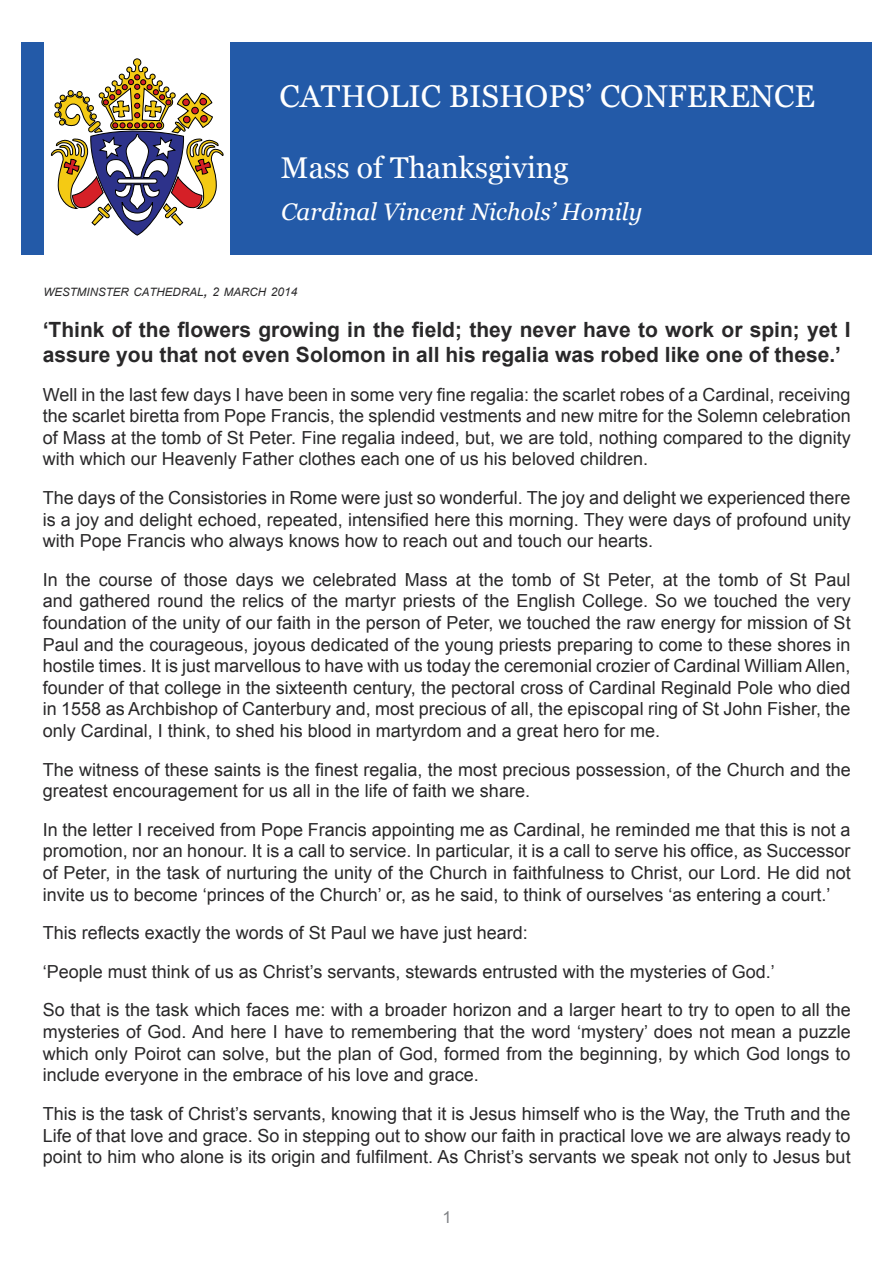
<style>
.page{position:relative;width:893px;height:1263px;background:#fff}
.page>*{position:absolute;margin:0;border:0;box-sizing:border-box;transform-origin:0 0}
.t1{font:31.5px "Georgia";color:#fff}
.t2{font:30px "Georgia";color:#fff}
.t3{font:italic 24px "Georgia";color:#fff}
.t4{font:700 21px/25.2px "Arial";color:#292829}
.t5{font:18px/21.6px "Arial";color:#292829;text-align:justify}
.t6{font:16.5px "Arial";color:#808285}
.t7{font:italic 11.55px "Arial";color:#292829}
.s1{font-size:16.5px}
.s2{font-size:12px}
</style>
<div class="page">
<div style="left:21px;top:43px;width:851px;height:212px;background:#235aa8"></div>
<div style="left:44px;top:37px;width:186px;height:223px;background:#fff"></div>
<svg style="left:51px;top:58px;width:173px;height:178px"></svg>
<h1 class="t1" style="left:280px;top:77px;width:537px">CATHOLIC BISHOPS’ CONFERENCE</h1>
<h2 class="t2" style="left:281px;top:149px;width:289px">Mass of Thanksgiving</h2>
<h3 class="t3" style="left:281px;top:197px;width:362px">Cardinal Vincent Nichols’ Homily</h3>
<p class="t7" style="left:44px;top:284px;width:255px">WESTMINSTER CATHEDRAL<span class="s1">,</span> <span class="s2">2</span> MARCH <span class="s2">2014</span></p>
<p class="t4" style="left:43px;top:317px;width:809px">‘Think of the flowers growing in the field; they never have to work or spin; yet I assure you that not even Solomon in all his regalia was robed like one of these.’</p>
<p class="t5" style="left:43px;top:384px;width:809px">Well in the last few days I have been in some very fine regalia: the scarlet robes of a Cardinal, receiving the scarlet biretta from Pope Francis, the splendid vestments and new mitre for the Solemn celebration of Mass at the tomb of St Peter. Fine regalia indeed, but, we are told, nothing compared to the dignity with which our Heavenly Father clothes each one of us his beloved children.</p>
<p class="t5" style="left:43px;top:487px;width:809px">The days of the Consistories in Rome were just so wonderful. The joy and delight we experienced there is a joy and delight echoed, repeated, intensified here this morning. They were days of profound unity with Pope Francis who always knows how to reach out and touch our hearts.</p>
<p class="t5" style="left:43px;top:569px;width:809px">In the course of those days we celebrated Mass at the tomb of St Peter, at the tomb of St Paul and gathered round the relics of the martyr priests of the English College. So we touched the very foundation of the unity of our faith in the person of Peter, we touched the raw energy for mission of St Paul and the courageous, joyous dedicated of the young priests preparing to come to these shores in hostile times. It is just marvellous to have with us today the ceremonial crozier of Cardinal William Allen, founder of that college in the sixteenth century, the pectoral cross of Cardinal Reginald Pole who died in 1558 as Archbishop of Canterbury and, most precious of all, the episcopal ring of St John Fisher, the only Cardinal, I think, to shed his blood in martyrdom and a great hero for me.</p>
<p class="t5" style="left:43px;top:759px;width:809px">The witness of these saints is the finest regalia, the most precious possession, of the Church and the greatest encouragement for us all in the life of faith we share.</p>
<p class="t5" style="left:43px;top:819px;width:809px">In the letter I received from Pope Francis appointing me as Cardinal, he reminded me that this is not a promotion, nor an honour. It is a call to service. In particular, it is a call to serve his office, as Successor of Peter, in the task of nurturing the unity of the Church in faithfulness to Christ, our Lord. He did not invite us to become ‘princes of the Church’ or, as he said, to think of ourselves ‘as entering a court.’</p>
<p class="t5" style="left:43px;top:914px;width:809px;line-height:38.5px;text-align:left">This reflects exactly the words of St Paul we have just heard:<br>‘People must think of us as Christ’s servants, stewards entrusted with the mysteries of God.’<br>So that is the task which faces me: with a broader horizon and a larger heart to try to open to all the</p>
<p class="t5" style="left:43px;top:1021px;width:809px">mysteries of God. And here I have to remembering that the word ‘mystery’ does not mean a puzzle which only Poirot can solve, but the plan of God, formed from the beginning, by which God longs to include everyone in the embrace of his love and grace.</p>
<p class="t5" style="left:43px;top:1103px;width:809px">This is the task of Christ’s servants, knowing that it is Jesus himself who is the Way, the Truth and the Life of that love and grace. So in stepping out to show our faith in practical love we are always ready to point to him who alone is its origin and fulfilment. As Christ’s servants we speak not only to Jesus but</p>
<p class="t6" style="left:443px;top:1206px;width:11px">1</p>
</div>
